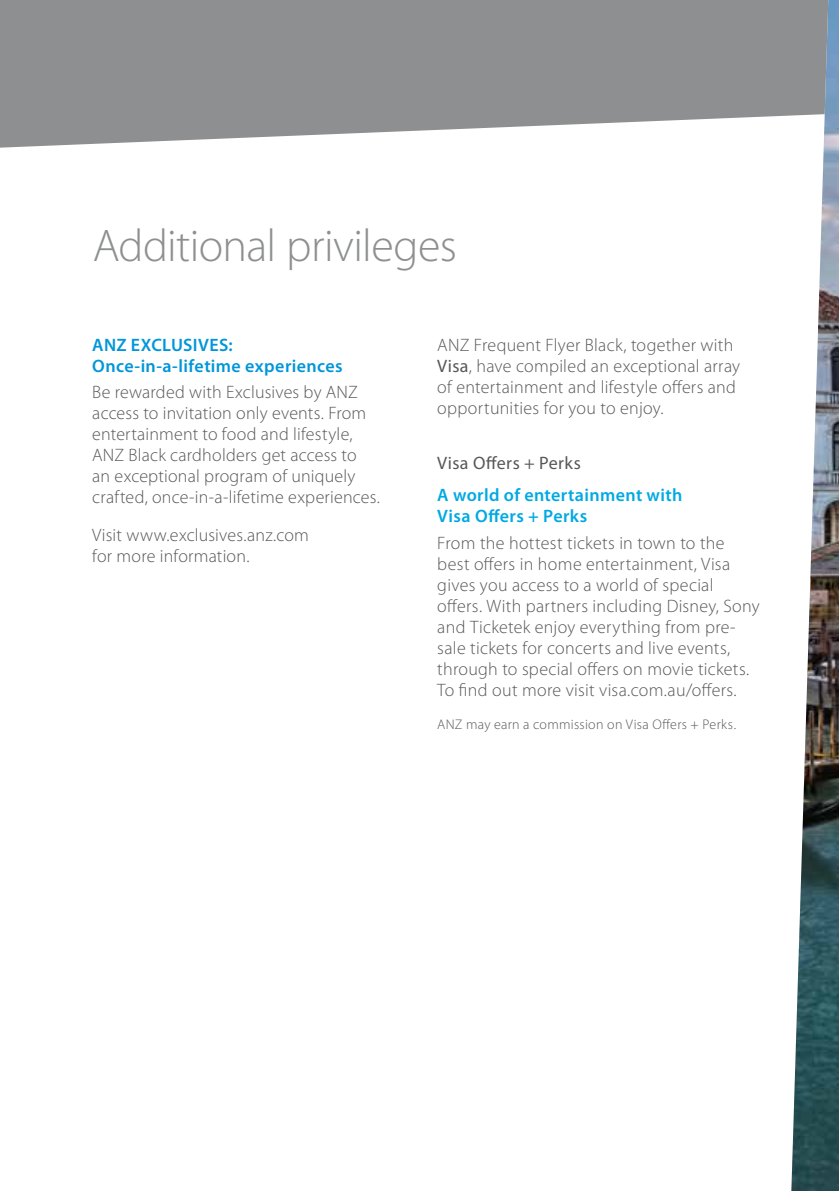
<style>
.page{position:relative;width:839px;height:1191px;background:#fff}
.page>*{position:absolute;margin:0;border:0;box-sizing:border-box;transform-origin:0 0}
.t1{font:300 46px "Myriad Pro";letter-spacing:-.015em;color:#8e8f90}
.t2{font:300 18px/21px "Myriad Pro";letter-spacing:.015em;color:#575756}
.t3{font:600 18px/21px "Myriad Pro";letter-spacing:.02em;color:#0096d9}
.t4{font:600 18px/21px "Myriad Pro";letter-spacing:.025em;color:#00a9e2}
.t5{font:18px "Myriad Pro";letter-spacing:.025em;color:#575756}
.t6{font:300 14px "Myriad Pro";letter-spacing:.025em;color:#575756}
.s1{font-weight:400}
</style>
<div class="page">
<img style="left:791px;top:0;width:48px;height:1190px">
<svg style="left:0;top:0;width:829px;height:148px;background:#9a9b9c"></svg>
<h1 class="t1" style="left:93px;top:218px;width:366px">Additional privileges</h1>
<p class="t3" style="left:92px;top:333px;width:252px">ANZ EXCLUSIVES:<br>Once-in-a-lifetime experiences</p>
<p class="t2" style="left:92px;top:381px;width:289px">Be rewarded with Exclusives by ANZ access to invitation only events. From entertainment to food and lifestyle, ANZ Black cardholders get access to<br>an exceptional program of uniquely crafted, once-in-a-lifetime experiences.</p>
<p class="t2" style="left:92px;top:524px;width:218px">Visit www.exclusives.anz.com for more information.</p>
<p class="t2" style="left:437px;top:334px;width:304px">ANZ Frequent Flyer Black, together with <span class="s1">Visa</span>, have compiled an exceptional array of entertainment and lifestyle offers and opportunities for you to enjoy.</p>
<p class="t5" style="left:437px;top:451px;width:145px">Visa Offers + Perks</p>
<p class="t4" style="left:437px;top:484px;width:247px">A world of entertainment with<br>Visa Offers + Perks</p>
<p class="t2" style="left:437px;top:532px;width:324px">From the hottest tickets in town to the best offers in home entertainment, Visa gives you access to a world of special offers. With partners including Disney, Sony and Ticketek enjoy everything from pre&shy;sale tickets for concerts and live events, through to special offers on movie tickets.<br>To find out more visit visa.com.au/offers.</p>
<p class="t6" style="left:437px;top:715px;width:300px">ANZ may earn a commission on Visa Offers + Perks.</p>
</div>
